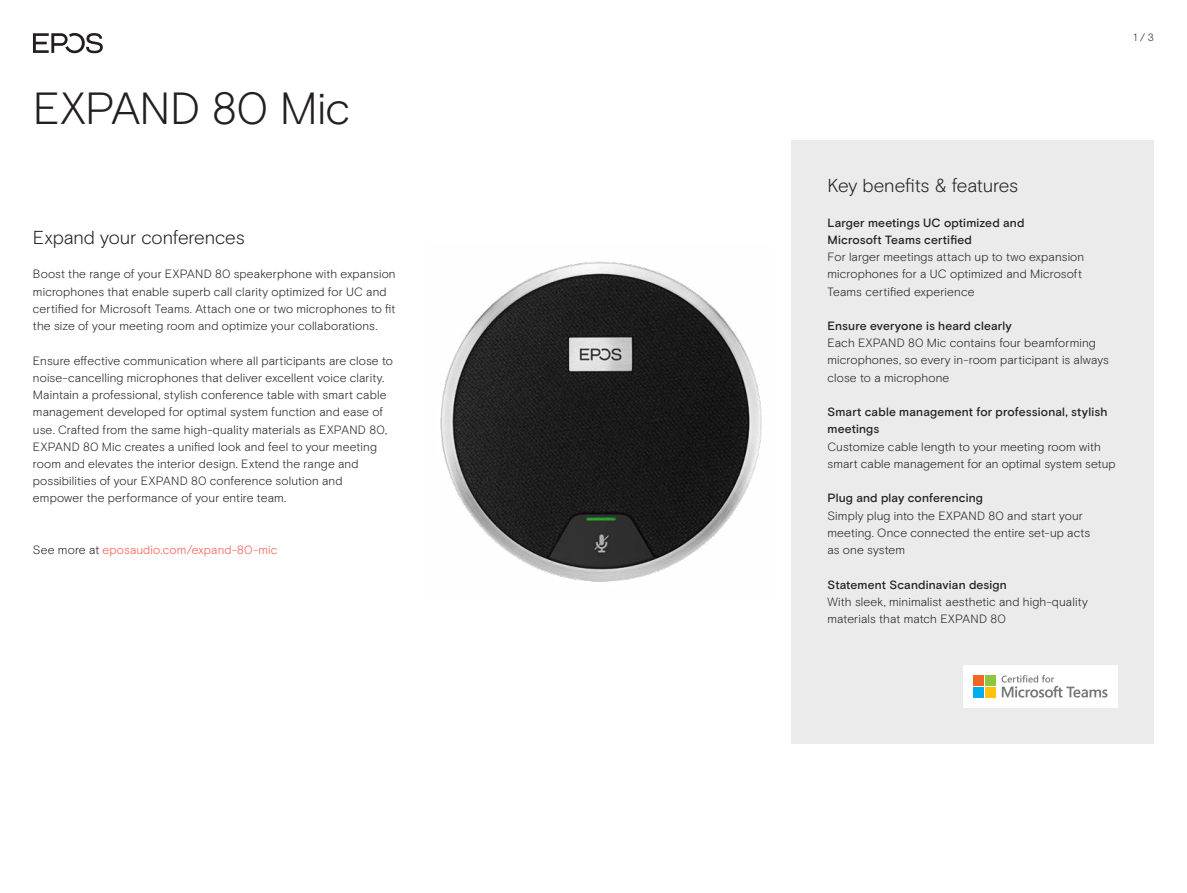
<style>
.page{position:relative;width:1187px;height:893px;background:#fff}
.page>*{position:absolute;margin:0;border:0;box-sizing:border-box;transform-origin:0 0}
.t1{font:300 45px "EPOS Basis";letter-spacing:-.01em;color:#231f20}
.t2{font:300 18.75px "EPOS Basis";letter-spacing:-.01em;color:#231f20}
.t3{font:300 12px/17.2px "EPOS Basis";letter-spacing:.01em;color:#231f20}
.t4{font:500 12px/17.2px "EPOS Basis";letter-spacing:.015em;color:#231f20}
.t5{font:300 12px "EPOS Basis";letter-spacing:.01em;color:#ff5549}
.t6{font:300 10.5px "EPOS Basis";color:#231f20}
.s1{color:#231f20}
</style>
<div class="page">
<img style="left:440px;top:261px;width:322px;height:321px">
<svg style="left:33px;top:33px;width:70px;height:20px"></svg>
<div style="left:791px;top:140px;width:362px;height:604px;background:#ebebeb"></div>
<div style="left:963px;top:665px;width:154px;height:43px;background:#fff"></div>
<div style="left:973px;top:676px;width:10px;height:10px;background:#f26522"></div>
<div style="left:984px;top:676px;width:11px;height:10px;background:#8dc63f"></div>
<div style="left:973px;top:687px;width:10px;height:10px;background:#00aeef"></div>
<div style="left:984px;top:687px;width:11px;height:10px;background:#ffc20e"></div>
<svg style="left:1001px;top:675px;width:106px;height:23px"></svg>
<h1 class="t1" style="left:33px;top:82px;width:318px">EXPAND 80 Mic</h1>
<h2 class="t2" style="left:33px;top:226px;width:213px">Expand your conferences</h2>
<p class="t3" style="left:33px;top:266px;width:364px">Boost the range of your EXPAND 80 speakerphone with expansion microphones that enable superb call clarity optimized for UC and certified for Microsoft Teams. Attach one or two microphones to fit the size of your meeting room and optimize your collaborations.</p>
<p class="t3" style="left:33px;top:352px;width:361px">Ensure effective communication where all participants are close to noise-cancelling microphones that deliver excellent voice clarity.<br>Maintain a professional, stylish conference table with smart cable management developed for optimal system function and ease of use. Crafted from the same high-quality materials as EXPAND 80, EXPAND 80 Mic creates a unified look and feel to your meeting room and elevates the interior design. Extend the range and possibilities of your EXPAND 80 conference solution and empower the performance of your entire team.</p>
<p class="t5" style="left:33px;top:543px;width:246px"><span class="s1">See more at</span> eposaudio.com/expand-80-mic</p>
<p class="t6" style="left:1133px;top:31px;width:22px">1 / 3</p>
<h2 class="t2" style="left:827px;top:174px;width:192px">Key benefits &amp; features</h2>
<p class="t4" style="left:827px;top:214px;width:198px">Larger meetings UC optimized and<br>Microsoft Teams certified</p>
<p class="t3" style="left:827px;top:248px;width:258px">For larger meetings attach up to two expansion microphones for a UC optimized and Microsoft<br>Teams certified experience</p>
<p class="t4" style="left:827px;top:318px;width:186px">Ensure everyone is heard clearly</p>
<p class="t3" style="left:827px;top:335px;width:283px">Each EXPAND 80 Mic contains four beamforming microphones, so every in-room participant is always close to a microphone</p>
<p class="t4" style="left:827px;top:404px;width:281px">Smart cable management for professional, stylish meetings</p>
<p class="t3" style="left:827px;top:438px;width:289px">Customize cable length to your meeting room with smart cable management for an optimal system setup</p>
<p class="t4" style="left:827px;top:490px;width:157px">Plug and play conferencing</p>
<p class="t3" style="left:827px;top:507px;width:264px">Simply plug into the EXPAND 80 and start your meeting. Once connected the entire set-up acts as one system</p>
<p class="t4" style="left:827px;top:576px;width:181px">Statement Scandinavian design</p>
<p class="t3" style="left:827px;top:593px;width:262px">With sleek, minimalist aesthetic and high-quality materials that match EXPAND 80</p>
</div>
